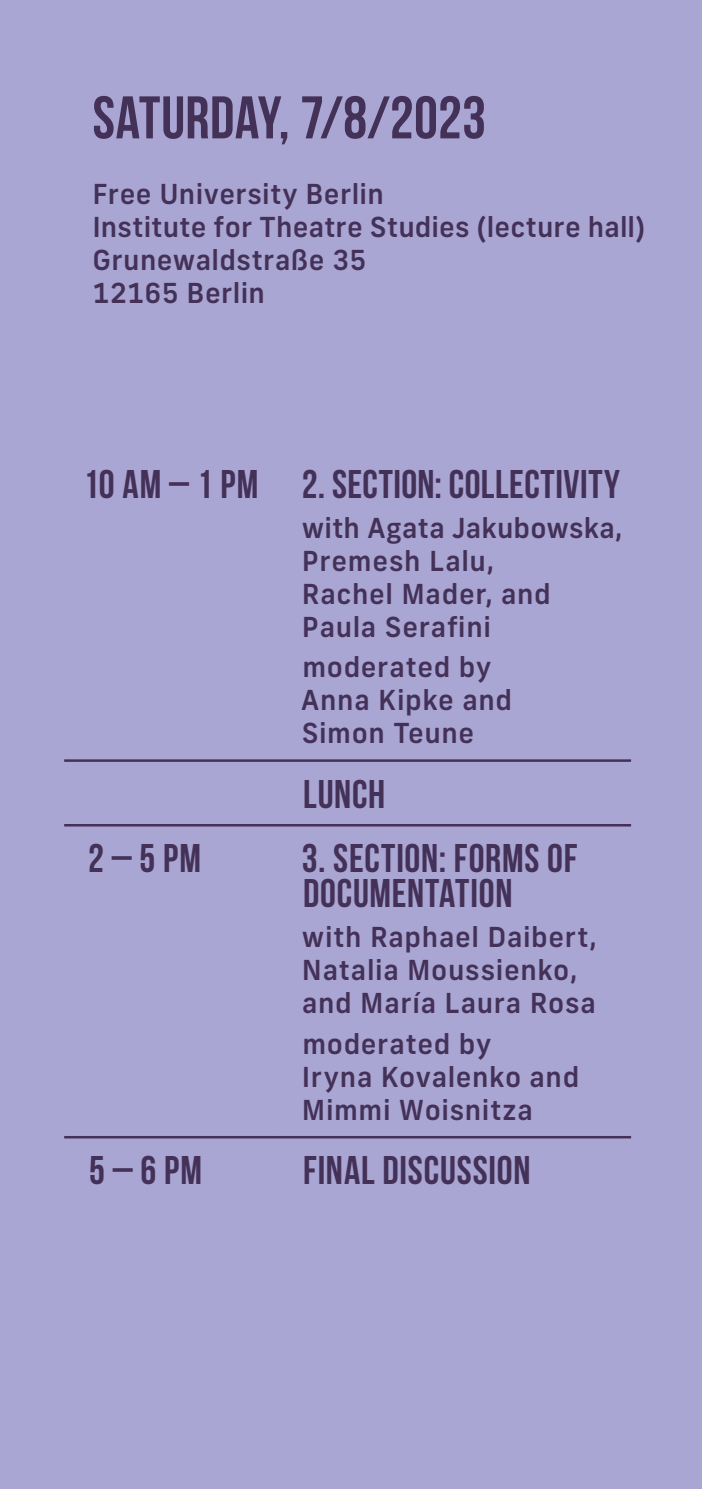
<style>
.page{position:relative;width:702px;height:1489px;background:#fff}
.page>*{position:absolute;margin:0;border:0;box-sizing:border-box;transform-origin:0 0}
.t1{font:700 60px "Bebas Neue";letter-spacing:.005em;color:#443158}
.t2{font:700 40px/35px "Bebas Neue";letter-spacing:.015em;color:#443158}
.t3{font:500 27.5px/33px "New Frank";letter-spacing:.02em;color:#443158}
</style>
<div class="page">
<div style="left:0;top:0;width:702px;height:1488px;background:#a9a6d3"></div>
<hr style="left:64px;top:759px;width:214px;height:2px;background:#443158">
<hr style="left:278px;top:759px;width:353px;height:2px;background:#443158">
<hr style="left:64px;top:824px;width:214px;height:2px;background:#443158">
<hr style="left:278px;top:824px;width:353px;height:2px;background:#443158">
<hr style="left:64px;top:1135px;width:214px;height:3px;background:#443158">
<hr style="left:278px;top:1135px;width:353px;height:3px;background:#443158">
<h1 class="t1" style="left:92px;top:85px;width:395px">SATURDAY, 7/8/2023</h1>
<p class="t3" style="left:92px;top:178px;width:554px">Free University Berlin<br>Institute for Theatre Studies (lecture hall)<br>Grunewaldstraße 35<br>12165 Berlin</p>
<h2 class="t2" style="left:83px;top:466px;width:538px">10 AM – 1 PM 2. SECTION: COLLECTIVITY</h2>
<p class="t3" style="left:302px;top:511px;width:322px">with Agata Jakubowska,<br>Premesh Lalu,<br>Rachel Mader, and<br>Paula Serafini</p>
<p class="t3" style="left:301px;top:650px;width:212px">moderated by<br>Anna Kipke and<br>Simon Teune</p>
<h2 class="t2" style="left:303px;top:775px;width:84px">LUNCH</h2>
<h2 class="t2" style="left:88px;top:840px;width:114px">2 – 5 PM</h2>
<h2 class="t2" style="left:302px;top:840px;width:277px">3. SECTION: FORMS OF<br>DOCUMENTATION</h2>
<p class="t3" style="left:302px;top:920px;width:296px">with Raphael Daibert,<br>Natalia Moussienko, and María Laura Rosa</p>
<p class="t3" style="left:302px;top:1026px;width:279px">moderated by<br>Iryna Kovalenko and<br>Mimmi Woisnitza</p>
<h2 class="t2" style="left:89px;top:1152px;width:114px">5 – 6 PM</h2>
<h2 class="t2" style="left:303px;top:1152px;width:229px">FINAL DISCUSSION</h2>
</div>
